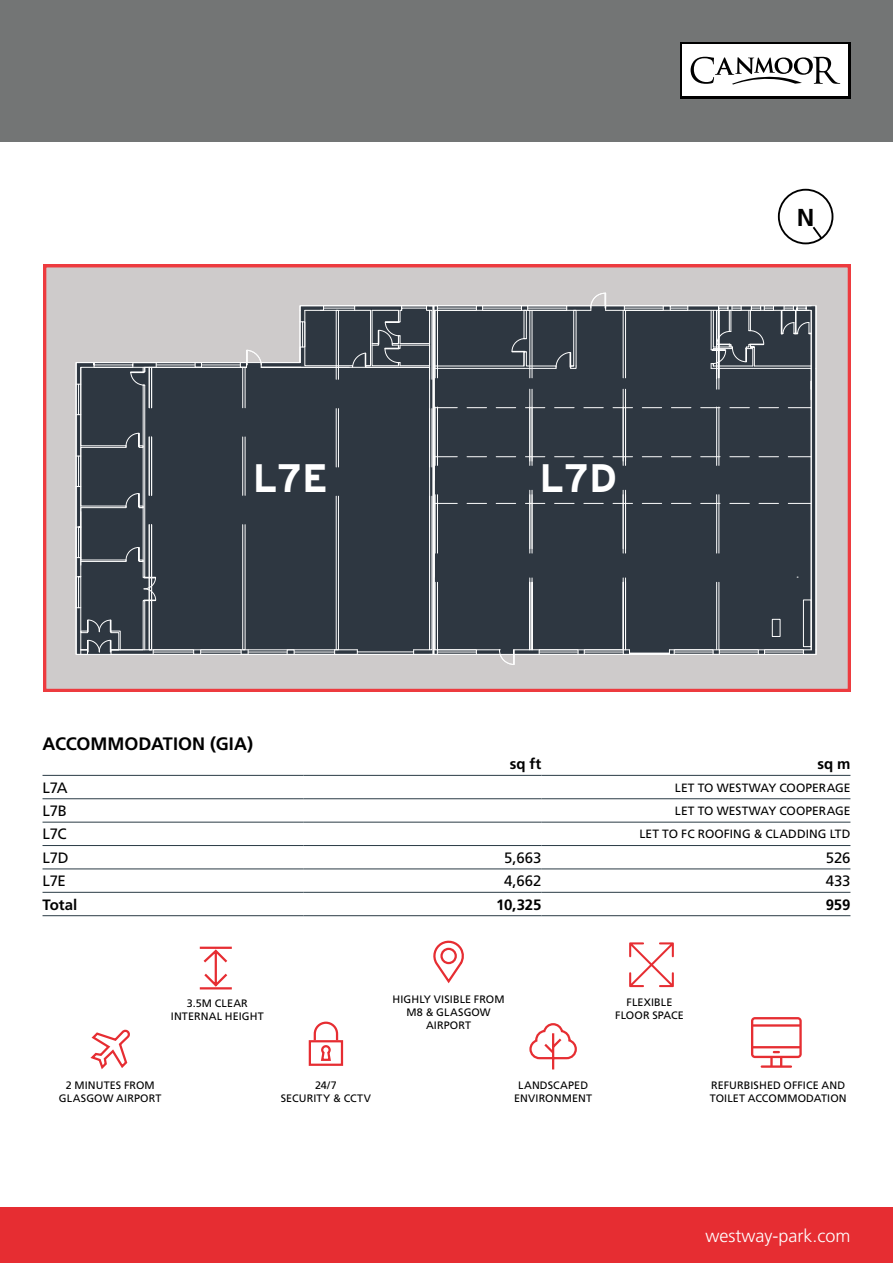
<style>
.page{position:relative;width:893px;height:1263px;background:#fff}
.page>*{position:absolute;margin:0;border:0;box-sizing:border-box;transform-origin:0 0}
.t1{font:700 39.6px "Interstate";color:#fff}
.t2{font:700 24.45px "Frutiger LT Std";color:#000}
.t3{font:700 18px "Frutiger LT Std";color:#000}
.t4{font:300 18px "Frutiger LT Std";color:#fff}
.t5{font:15px "Frutiger LT Std";letter-spacing:-.02em;color:#000}
.t6{font:700 15px "Frutiger LT Std";letter-spacing:-.005em;color:#000}
.t7{font:12px "Frutiger LT Std";letter-spacing:.005em;color:#000}
.t8{font:10.8px/12.9px "Frutiger LT Std";letter-spacing:.01em;color:#000;text-align:center}
</style>
<div class="page">
<svg style="left:44px;top:265px;width:806px;height:426px;background:#d0c0c0"></svg>
<div style="left:590px;top:292px;width:222px;height:13px;background:#cecbcb"></div>
<div style="left:75px;top:655px;width:502px;height:10px;background:#cecbcb"></div>
<svg style="left:75px;top:305px;width:742px;height:350px;background:#424a53"></svg>
<hr style="left:432px;top:306px;width:3px;height:348px;background:#fdfdfd">
<hr style="left:43px;top:775px;width:260px;height:1px;background:#2a3b45">
<hr style="left:303px;top:775px;width:238px;height:1px;background:#2a3b45">
<hr style="left:541px;top:775px;width:309px;height:1px;background:#2a3b45">
<hr style="left:43px;top:798px;width:260px;height:1px;background:#2a3b45">
<hr style="left:303px;top:798px;width:238px;height:1px;background:#2a3b45">
<hr style="left:541px;top:798px;width:309px;height:1px;background:#2a3b45">
<hr style="left:43px;top:822px;width:260px;height:1px;background:#2a3b45">
<hr style="left:303px;top:822px;width:238px;height:1px;background:#2a3b45">
<hr style="left:541px;top:822px;width:309px;height:1px;background:#2a3b45">
<hr style="left:43px;top:845px;width:260px;height:1px;background:#2a3b45">
<hr style="left:303px;top:845px;width:238px;height:1px;background:#2a3b45">
<hr style="left:541px;top:845px;width:309px;height:1px;background:#2a3b45">
<hr style="left:43px;top:868px;width:260px;height:1px;background:#2a3b45">
<hr style="left:303px;top:868px;width:238px;height:1px;background:#2a3b45">
<hr style="left:541px;top:868px;width:309px;height:1px;background:#2a3b45">
<hr style="left:43px;top:892px;width:260px;height:1px;background:#2a3b45">
<hr style="left:303px;top:892px;width:238px;height:1px;background:#2a3b45">
<hr style="left:541px;top:892px;width:309px;height:1px;background:#2a3b45">
<hr style="left:43px;top:915px;width:260px;height:1px;background:#2a3b45">
<hr style="left:303px;top:915px;width:238px;height:1px;background:#2a3b45">
<hr style="left:541px;top:915px;width:309px;height:1px;background:#2a3b45">
<div style="left:778px;top:189px;width:55px;height:55px;border:2px solid #000;border-radius:50%"></div>
<svg style="left:811px;top:226px;width:13px;height:15px"></svg>
<div style="left:0;top:1207px;width:893px;height:56px;background:#e62d32"></div>
<div style="left:0;top:0;width:893px;height:141px;background:#737575"></div>
<div style="left:680px;top:42px;width:170px;height:56px;background:#000"></div>
<div style="left:682px;top:44px;width:166px;height:52px;background:#fff"></div>
<svg style="left:691px;top:57px;width:149px;height:28px"></svg>
<svg style="left:629px;top:942px;width:45px;height:45px"></svg>
<svg style="left:199px;top:946px;width:33px;height:44px"></svg>
<svg style="left:308px;top:1021px;width:36px;height:45px"></svg>
<svg style="left:90px;top:1029px;width:40px;height:41px"></svg>
<svg style="left:433px;top:940px;width:31px;height:44px"></svg>
<svg style="left:751px;top:1017px;width:51px;height:51px"></svg>
<svg style="left:529px;top:1023px;width:48px;height:47px"></svg>
<h1 class="t1" style="left:253px;top:456px;width:77px">L7E</h1>
<h1 class="t1" style="left:539px;top:456px;width:79px">L7D</h1>
<h3 class="t3" style="left:43px;top:733px;width:212px">ACCOMMODATION (GIA)</h3>
<h2 class="t2" style="left:797px;top:203px;width:19px">N</h2>
<h3 class="t6" style="left:510px;top:755px;width:33px">sq ft</h3>
<h3 class="t6" style="left:817px;top:755px;width:34px">sq m</h3>
<h3 class="t5" style="left:43px;top:779px;width:27px">L7A</h3>
<p class="t7" style="left:675px;top:780px;width:177px">LET TO WESTWAY COOPERAGE</p>
<h3 class="t5" style="left:43px;top:802px;width:26px">L7B</h3>
<p class="t7" style="left:675px;top:804px;width:177px">LET TO WESTWAY COOPERAGE</p>
<h3 class="t5" style="left:43px;top:825px;width:26px">L7C</h3>
<p class="t7" style="left:640px;top:827px;width:212px">LET TO FC ROOFING &amp; CLADDING LTD</p>
<h3 class="t5" style="left:43px;top:849px;width:28px">L7D</h3>
<h3 class="t5" style="left:504px;top:849px;width:39px">5,663</h3>
<h3 class="t5" style="left:826px;top:849px;width:26px">526</h3>
<h3 class="t5" style="left:43px;top:872px;width:25px">L7E</h3>
<h3 class="t5" style="left:504px;top:872px;width:39px">4,662</h3>
<h3 class="t5" style="left:826px;top:872px;width:26px">433</h3>
<h3 class="t6" style="left:43px;top:895px;width:36px">Total</h3>
<h3 class="t6" style="left:496px;top:895px;width:47px">10,325</h3>
<h3 class="t6" style="left:826px;top:895px;width:26px">959</h3>
<p class="t8" style="left:171px;top:997px;width:94px">3.5M CLEAR<br>INTERNAL HEIGHT</p>
<p class="t8" style="left:59px;top:1079px;width:104px">2 MINUTES FROM<br>GLASGOW AIRPORT</p>
<p class="t8" style="left:281px;top:1079px;width:92px">24/7<br>SECURITY &amp; CCTV</p>
<p class="t8" style="left:393px;top:993px;width:114px">HIGHLY VISIBLE FROM<br>M8 &amp; GLASGOW<br>AIRPORT</p>
<p class="t8" style="left:514px;top:1079px;width:79px">LANDSCAPED<br>ENVIRONMENT</p>
<p class="t8" style="left:615px;top:996px;width:70px">FLEXIBLE<br>FLOOR SPACE</p>
<p class="t8" style="left:710px;top:1079px;width:138px;text-align:left">REFURBISHED OFFICE AND<br>TOILET ACCOMMODATION</p>
<h3 class="t4" style="left:705px;top:1225px;width:146px">westway-park.com</h3>
</div>
